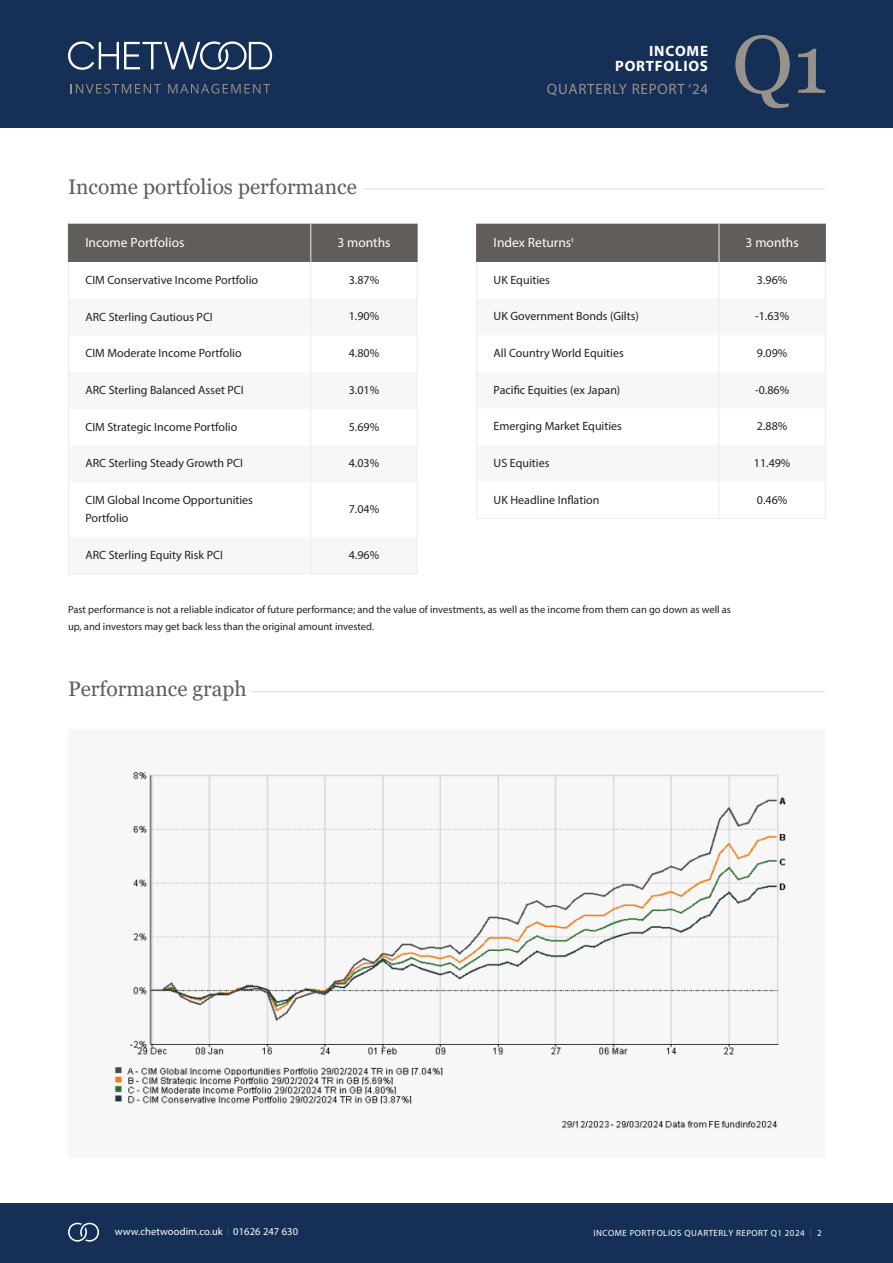
<style>
.page{position:relative;width:893px;height:1263px;background:#fff}
.page>*{position:absolute;margin:0;border:0;box-sizing:border-box;transform-origin:0 0}
.t1{font:81.6px "Georgia";color:#98928d}
.t2{font:21px "Georgia";color:#615d5a}
.t3{font:15px "Myriad Pro";letter-spacing:.05em;color:#98928d}
.t4{font:700 15px/15.3px "Myriad Pro";letter-spacing:.05em;color:#fff;text-align:right}
.t5{font:13.5px "Myriad Pro";color:#fff}
.t6{font:12px/18px "Myriad Pro";color:#231f20}
.t7{font:10.5px/16.5px "Myriad Pro";color:#231f20}
.t8{font:10.5px "Myriad Pro";letter-spacing:.01em;color:#fff}
.t9{font:9px "Myriad Pro";letter-spacing:.05em;color:#fff}
.s1{font-size:10.5px}
.s2{font-size:9px;color:#615d5a}
.s3{color:#615d5a}
</style>
<div class="page">
<div style="left:0;top:0;width:893px;height:128px;background:#152f56"></div>
<svg style="left:68px;top:41px;width:204px;height:29px"></svg>
<svg style="left:71px;top:84px;width:90px;height:10px"></svg>
<svg style="left:168px;top:84px;width:102px;height:10px"></svg>
<div style="left:0;top:1203px;width:893px;height:60px;background:#152f56"></div>
<svg style="left:68px;top:1223px;width:31px;height:18px"></svg>
<hr style="left:363px;top:189px;width:462px;height:1px;background:#dedbd8">
<div style="left:69px;top:224px;width:348px;height:38px;background:#615d5a"></div>
<hr style="left:310px;top:224px;width:1px;height:38px;background:#ededec">
<hr style="left:68px;top:262px;width:1px;height:37px;background:#ededec">
<hr style="left:310px;top:262px;width:1px;height:37px;background:#ededec">
<hr style="left:68px;top:299px;width:1px;height:36px;background:#ededec">
<hr style="left:310px;top:299px;width:1px;height:36px;background:#ededec">
<hr style="left:68px;top:335px;width:1px;height:37px;background:#ededec">
<hr style="left:310px;top:335px;width:1px;height:37px;background:#ededec">
<hr style="left:68px;top:372px;width:1px;height:37px;background:#ededec">
<hr style="left:310px;top:372px;width:1px;height:37px;background:#ededec">
<hr style="left:68px;top:409px;width:1px;height:36px;background:#ededec">
<hr style="left:310px;top:409px;width:1px;height:36px;background:#ededec">
<hr style="left:68px;top:445px;width:1px;height:37px;background:#ededec">
<hr style="left:310px;top:445px;width:1px;height:37px;background:#ededec">
<hr style="left:68px;top:482px;width:1px;height:55px;background:#ededec">
<hr style="left:310px;top:482px;width:1px;height:55px;background:#ededec">
<hr style="left:68px;top:537px;width:1px;height:36px;background:#ededec">
<hr style="left:310px;top:537px;width:1px;height:36px;background:#ededec">
<hr style="left:68px;top:224px;width:1px;height:38px;background:#615d5a">
<hr style="left:417px;top:262px;width:1px;height:37px;background:#ededec">
<hr style="left:417px;top:299px;width:1px;height:36px;background:#ededec">
<hr style="left:417px;top:335px;width:1px;height:37px;background:#ededec">
<hr style="left:417px;top:372px;width:1px;height:37px;background:#ededec">
<hr style="left:417px;top:409px;width:1px;height:36px;background:#ededec">
<hr style="left:417px;top:445px;width:1px;height:37px;background:#ededec">
<hr style="left:417px;top:482px;width:1px;height:55px;background:#ededec">
<hr style="left:417px;top:537px;width:1px;height:36px;background:#ededec">
<hr style="left:68px;top:573px;width:243px;height:1px;background:#ededec">
<hr style="left:311px;top:573px;width:106px;height:1px;background:#ededec">
<hr style="left:417px;top:224px;width:1px;height:38px;background:#615d5a">
<hr style="left:251px;top:691px;width:574px;height:1px;background:#dedbd8">
<div style="left:68px;top:730px;width:757px;height:428px;background:#f7f7f7"></div>
<div style="left:477px;top:224px;width:348px;height:38px;background:#615d5a"></div>
<hr style="left:719px;top:224px;width:1px;height:38px;background:#ededec">
<hr style="left:476px;top:262px;width:1px;height:37px;background:#ededec">
<hr style="left:719px;top:262px;width:1px;height:37px;background:#ededec">
<hr style="left:476px;top:299px;width:1px;height:36px;background:#ededec">
<hr style="left:719px;top:299px;width:1px;height:36px;background:#ededec">
<hr style="left:476px;top:335px;width:1px;height:37px;background:#ededec">
<hr style="left:719px;top:335px;width:1px;height:37px;background:#ededec">
<hr style="left:476px;top:372px;width:1px;height:36px;background:#ededec">
<hr style="left:719px;top:372px;width:1px;height:36px;background:#ededec">
<hr style="left:476px;top:408px;width:1px;height:37px;background:#ededec">
<hr style="left:719px;top:408px;width:1px;height:37px;background:#ededec">
<hr style="left:476px;top:445px;width:1px;height:37px;background:#ededec">
<hr style="left:719px;top:445px;width:1px;height:37px;background:#ededec">
<hr style="left:476px;top:482px;width:1px;height:36px;background:#ededec">
<hr style="left:719px;top:482px;width:1px;height:36px;background:#ededec">
<hr style="left:476px;top:224px;width:1px;height:38px;background:#615d5a">
<hr style="left:825px;top:262px;width:1px;height:37px;background:#ededec">
<hr style="left:825px;top:299px;width:1px;height:36px;background:#ededec">
<hr style="left:825px;top:335px;width:1px;height:37px;background:#ededec">
<hr style="left:825px;top:372px;width:1px;height:36px;background:#ededec">
<hr style="left:825px;top:408px;width:1px;height:37px;background:#ededec">
<hr style="left:825px;top:445px;width:1px;height:37px;background:#ededec">
<hr style="left:825px;top:482px;width:1px;height:36px;background:#ededec">
<hr style="left:825px;top:224px;width:1px;height:38px;background:#615d5a">
<hr style="left:476px;top:518px;width:243px;height:1px;background:#ededec">
<hr style="left:719px;top:518px;width:107px;height:1px;background:#ededec">
<img style="left:114px;top:772px;width:672px;height:357px">
<p class="t2" style="left:68px;top:175px;width:290px">Income portfolios performance</p>
<p class="t5" style="left:85px;top:234px;width:100px">Income Portfolios</p>
<p class="t5" style="left:337px;top:234px;width:55px">3 months</p>
<p class="t6" style="left:85px;top:270px;width:174px">CIM Conservative Income Portfolio</p>
<p class="t6" style="left:349px;top:270px;width:32px">3.87%</p>
<p class="t6" style="left:85px;top:307px;width:129px">ARC Sterling Cautious PCI</p>
<p class="t6" style="left:349px;top:307px;width:32px">1.90%</p>
<p class="t6" style="left:85px;top:344px;width:158px">CIM Moderate Income Portfolio</p>
<p class="t6" style="left:349px;top:344px;width:32px">4.80%</p>
<p class="t6" style="left:85px;top:381px;width:160px">ARC Sterling Balanced Asset PCI</p>
<p class="t6" style="left:349px;top:381px;width:32px">3.01%</p>
<p class="t6" style="left:85px;top:417px;width:153px">CIM Strategic Income Portfolio</p>
<p class="t6" style="left:349px;top:417px;width:32px">5.69%</p>
<p class="t6" style="left:85px;top:454px;width:159px">ARC Sterling Steady Growth PCI</p>
<p class="t6" style="left:349px;top:454px;width:32px">4.03%</p>
<p class="t6" style="left:85px;top:491px;width:169px">CIM Global Income Opportunities<br>Portfolio</p>
<p class="t6" style="left:349px;top:500px;width:32px">7.04%</p>
<p class="t6" style="left:85px;top:546px;width:139px">ARC Sterling Equity Risk PCI</p>
<p class="t6" style="left:349px;top:546px;width:32px">4.96%</p>
<p class="t4" style="left:615px;top:43px;width:94px">INCOME<br>PORTFOLIOS</p>
<p class="t3" style="left:547px;top:79px;width:163px">QUARTERLY REPORT ‘24</p>
<h1 class="t1" style="left:732px;top:15px;width:97px">Q1</h1>
<p class="t5" style="left:494px;top:234px;width:82px">Index Returns<span class="s1">¹</span></p>
<p class="t5" style="left:746px;top:234px;width:55px">3 months</p>
<p class="t6" style="left:494px;top:270px;width:58px">UK Equities</p>
<p class="t6" style="left:757px;top:270px;width:32px">3.96%</p>
<p class="t6" style="left:494px;top:307px;width:147px">UK Government Bonds (Gilts)</p>
<p class="t6" style="left:755px;top:307px;width:36px">-1.63%</p>
<p class="t6" style="left:494px;top:344px;width:132px">All Country World Equities</p>
<p class="t6" style="left:757px;top:344px;width:32px">9.09%</p>
<p class="t6" style="left:494px;top:380px;width:128px">Pacific Equities (ex Japan)</p>
<p class="t6" style="left:755px;top:380px;width:36px">-0.86%</p>
<p class="t6" style="left:494px;top:417px;width:130px">Emerging Market Equities</p>
<p class="t6" style="left:757px;top:417px;width:32px">2.88%</p>
<p class="t6" style="left:494px;top:454px;width:57px">US Equities</p>
<p class="t6" style="left:754px;top:454px;width:38px">11.49%</p>
<p class="t6" style="left:494px;top:490px;width:107px">UK Headline Inflation</p>
<p class="t6" style="left:757px;top:490px;width:32px">0.46%</p>
<p class="t7" style="left:68px;top:601px;width:664px">Past performance is not a reliable indicator of future performance; and the value of investments, as well as the income from them can go down as well as up, and investors may get back less than the original amount invested.</p>
<p class="t2" style="left:68px;top:676px;width:180px">Performance graph</p>
<p class="t8" style="left:115px;top:1225px;width:185px">www.chetwoodim.co.uk <span class="s2">|</span> 01626 247 630</p>
<p class="t9" style="left:593px;top:1227px;width:230px">INCOME PORTFOLIOS QUARTERLY REPORT Q1 2024 <span class="s3">|</span> 2</p>
</div>
